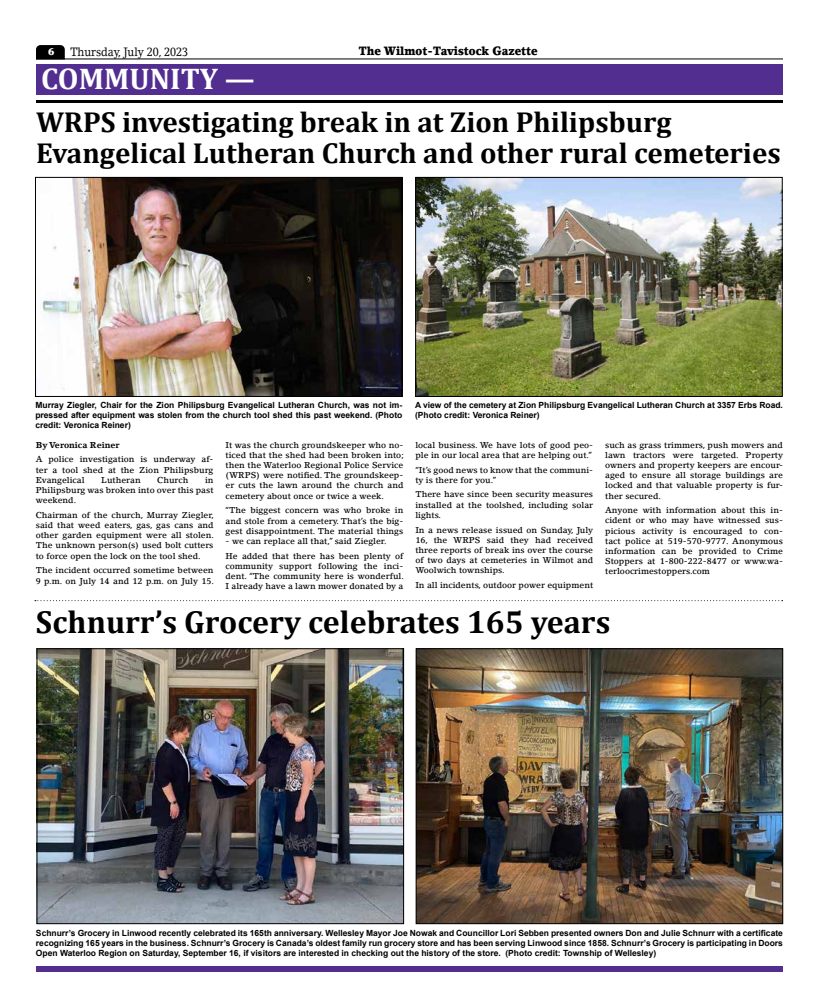
<style>
.page{position:relative;width:819px;height:1008px;background:#fff}
.page>*{position:absolute;margin:0;border:0;box-sizing:border-box;transform-origin:0 0}
.t1{font:700 32px "Cambria";color:#000}
.t2{font:700 30px "Cambria";color:#fff}
.t3{font:700 29px/31px "Cambria";color:#000}
.t4{font:900 12px "Lino Letter Std";color:#000;scale:.9 1}
.t5{font:12px "Lino Letter Std";color:#000;scale:.9 1}
.t6{font:900 10px "Lino Letter Std";color:#fff}
.t7{font:500 8.5px/10.2px "Lino Letter Std";color:#000;text-align:justify}
.t8{font:700 8.5px/10.2px "Arial";color:#000;text-align:justify}
.t9{font:700 8.5px "Lino Letter Std";color:#000}
</style>
<div class="page">
<svg style="left:36px;top:45px;width:29px;height:13px"></svg>
<hr style="left:36px;top:58px;width:747px;height:1px;background:#000">
<div style="left:36px;top:966px;width:747px;height:6px;background:#522e91"></div>
<svg style="left:35px;top:600px;width:748px;height:1px"></svg>
<div style="left:36px;top:64px;width:747px;height:31px;background:#522e91"></div>
<hr style="left:36px;top:100px;width:747px;height:3px;background:#000">
<img style="left:39px;top:650px;width:363px;height:272px">
<div style="left:37px;top:648px;width:367px;height:276px;border:1px solid #000"></div>
<img style="left:42px;top:179px;width:358px;height:216px">
<div style="left:35px;top:177px;width:367px;height:220px;border:1px solid #000"></div>
<img style="left:418px;top:650px;width:363px;height:272px">
<div style="left:416px;top:648px;width:367px;height:276px;border:1px solid #000"></div>
<img style="left:417px;top:179px;width:364px;height:216px">
<div style="left:415px;top:177px;width:368px;height:220px;border:1px solid #000"></div>
<p class="t6" style="left:48px;top:46px;width:8px">6</p>
<h3 class="t5" style="left:70px;top:44px;width:133px">Thursday, July 20, 2023</h3>
<h3 class="t4" style="left:359px;top:43px;width:201px">The Wilmot-Tavistock Gazette</h3>
<h2 class="t2" style="left:41px;top:58px;width:215px">COMMUNITY —</h2>
<h3 class="t3" style="left:36px;top:106px;width:746px">WRPS investigating break in at Zion Philipsburg<br>Evangelical Lutheran Church and other rural cemeteries</h3>
<p class="t8" style="left:35px;top:400px;width:368px">Murray Ziegler, Chair for the Zion Philipsburg Evangelical Lutheran Church, was not im&shy;pressed after equipment was stolen from the church tool shed this past weekend. (Photo credit: Veronica Reiner)</p>
<p class="t8" style="left:415px;top:400px;width:369px">A view of the cemetery at Zion Philipsburg Evangelical Lutheran Church at 3357 Erbs Road. (Photo credit: Veronica Reiner)</p>
<p class="t9" style="left:36px;top:440px;width:85px">By Veronica Reiner</p>
<p class="t7" style="left:36px;top:454px;width:179px">A police investigation is underway af&shy;ter a tool shed at the Zion Philipsburg Evangelical</p>
<p class="t7" style="left:415px;top:440px;width:179px">local business. We have lots of good peo&shy;ple in our local area that are helping out.”</p>
<p class="t7" style="left:415px;top:464px;width:179px">“It’s good news to know that the communi&shy;ty is there for you.”</p>
<p class="t7" style="left:415px;top:489px;width:179px">There have since been security measures installed at the toolshed, including solar lights.</p>
<p class="t7" style="left:415px;top:524px;width:179px">In a news release issued on Sunday, July 16, the WRPS said they had received three reports of break ins over the course of two days at cemeteries in Wilmot and Woolwich townships.</p>
<p class="t7" style="left:415px;top:580px;width:179px">In all incidents, outdoor power equipment</p>
<p class="t7" style="left:605px;top:439px;width:179px">such as grass trimmers, push mowers and lawn tractors were targeted. Property owners and property keepers are encour&shy;aged to ensure all storage buildings are locked and that valuable property is fur&shy;ther secured.</p>
<p class="t7" style="left:605px;top:505px;width:179px">Anyone with information about this in&shy;cident or who may have witnessed sus&shy;picious activity is encouraged to con&shy;tact police at 519-570-9777. Anonymous information can be provided to Crime Stoppers at 1-800-222-8477 or www.wa&shy;terloocrimestoppers.com</p>
<p class="t7" style="left:226px;top:440px;width:180px">It was the church groundskeeper who no&shy;ticed that the shed had been broken into; then the Waterloo Regional Police Service (WRPS) were notified. The groundskeep&shy;er cuts the lawn around the church and cemetery about once or twice a week.</p>
<p class="t7" style="left:226px;top:505px;width:179px">“The biggest concern was who broke in and stole from a cemetery. That’s the big&shy;gest disappointment. The material things</p>
<p class="t7" style="left:226px;top:534px;width:179px;line-height:14.7px">- we can replace all that,” said Ziegler.<br>He added that there has been plenty of</p>
<p class="t7" style="left:226px;top:561px;width:180px">community support following the inci&shy;dent. “The community here is wonderful.<br>I already have a lawn mower donated by a</p>
<p class="t7" style="left:101px;top:475px;width:41px">Lutheran</p>
<p class="t7" style="left:157px;top:475px;width:33px">Church</p>
<p class="t7" style="left:36px;top:475px;width:179px;text-indent:169px">in Philipsburg was broken into over this past weekend.</p>
<p class="t7" style="left:36px;top:510px;width:180px">Chairman of the church, Murray Ziegler, said that weed eaters, gas, gas cans and other garden equipment were all stolen.<br>The unknown person(s) used bolt cutters to force open the lock on the tool shed.</p>
<p class="t7" style="left:36px;top:565px;width:180px">The incident occurred sometime between<br>9 p.m. on July 14 and 12 p.m. on July 15.</p>
<h1 class="t1" style="left:36px;top:600px;width:576px">Schnurr’s Grocery celebrates 165 years</h1>
<p class="t8" style="left:36px;top:928px;width:748px">Schnurr’s Grocery in Linwood recently celebrated its 165th anniversary. Wellesley Mayor Joe Nowak and Councillor Lori Sebben presented owners Don and Julie Schnurr with a certificate recognizing 165 years in the business. Schnurr’s Grocery is Canada’s oldest family run grocery store and has been serving Linwood since 1858. Schnurr’s Grocery is participating in Doors Open Waterloo Region on Saturday, September 16, if visitors are interested in checking out the history of the store. (Photo credit: Township of Wellesley)</p>
</div>
